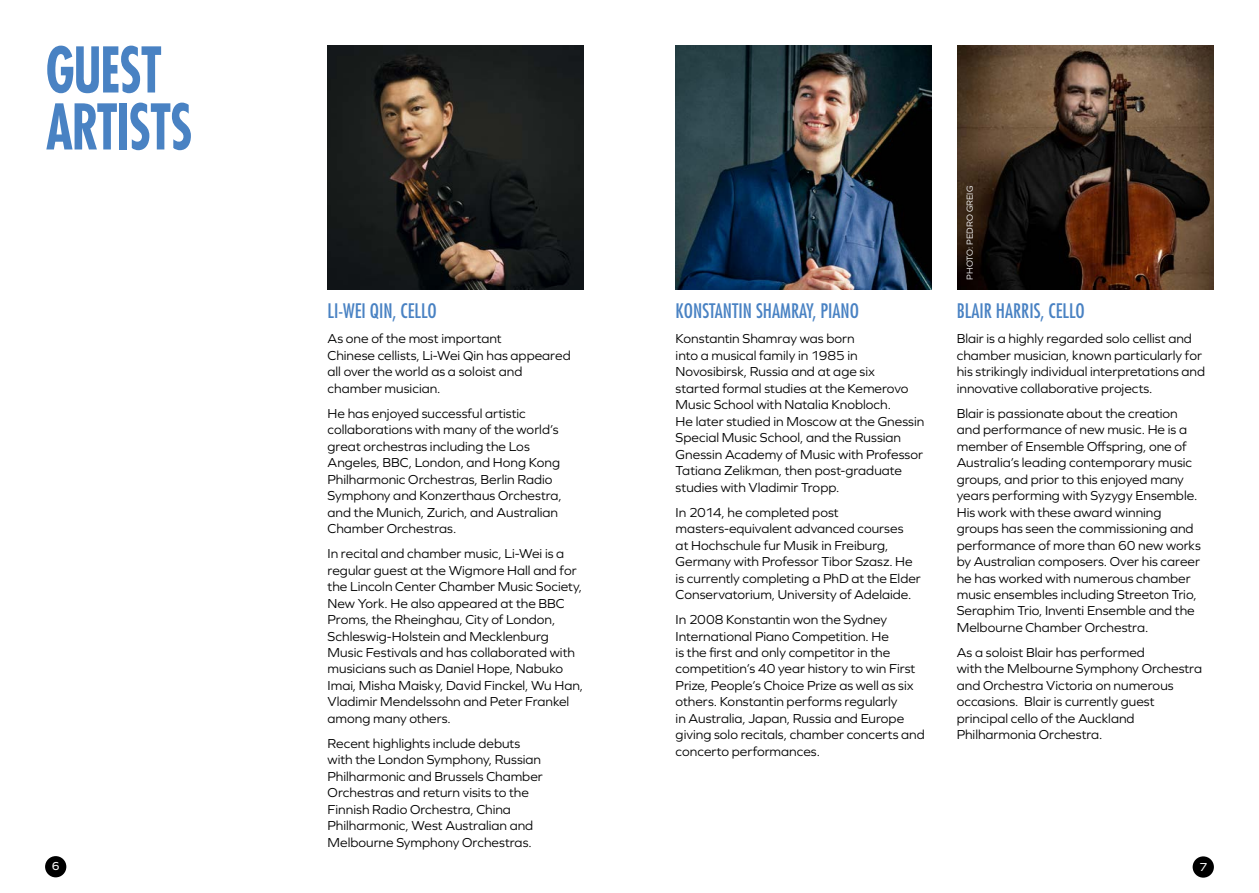
<style>
.page{position:relative;width:1259px;height:893px;background:#fff}
.page>*{position:absolute;margin:0;border:0;box-sizing:border-box;transform-origin:0 0}
.t1{font:700 condensed 61.2px/57px "Futura Std";letter-spacing:-.02em;color:#4982c3;scale:.83 1}
.t2{font:condensed 19.5px "Futura Std";color:#4982c3}
.t3{font:13.5px/16.5px "Graphie";color:#000101}
.t4{font:12px "Graphie";color:#fff}
.t5{font:9px "Graphie";color:#fff}
</style>
<div class="page">
<div style="left:45px;top:856px;width:21px;height:21px;background:#000;border-radius:50%"></div>
<div style="left:1192px;top:856px;width:22px;height:22px;background:#000;border-radius:50%"></div>
<img style="left:327px;top:46px;width:256px;height:243px">
<img style="left:675px;top:46px;width:256px;height:243px">
<img style="left:957px;top:46px;width:256px;height:243px">
<h1 class="t1" style="left:46px;top:42px;width:178px">GUEST<br>ARTISTS</h1>
<h2 class="t2" style="left:328px;top:299px;width:111px">LI-WEI QIN, CELLO</h2>
<p class="t3" style="left:328px;top:330px;width:245px">As one of the most important<br>Chinese cellists, Li-Wei Qin has appeared all over the world as a soloist and chamber musician.</p>
<p class="t3" style="left:328px;top:404px;width:236px">He has enjoyed successful artistic collaborations with many of the world’s great orchestras including the Los Angeles, BBC, London, and Hong Kong Philharmonic Orchestras, Berlin Radio Symphony and Konzerthaus Orchestra, and the Munich, Zurich, and Australian Chamber Orchestras.</p>
<p class="t3" style="left:328px;top:545px;width:257px">In recital and chamber music, Li-Wei is a regular guest at the Wigmore Hall and for the Lincoln Center Chamber Music Society, New York. He also appeared at the BBC Proms, the Rheinghau, City of London, Schleswig-Holstein and Mecklenburg Music Festivals and has collaborated with musicians such as Daniel Hope, Nabuko Imai, Misha Maisky, David Finckel, Wu Han, Vladimir Mendelssohn and Peter Frankel among many others.</p>
<p class="t3" style="left:328px;top:735px;width:217px">Recent highlights include debuts with the London Symphony, Russian Philharmonic and Brussels Chamber Orchestras and return visits to the Finnish Radio Orchestra, China Philharmonic, West Australian and Melbourne Symphony Orchestras.</p>
<h2 class="t2" style="left:675px;top:299px;width:185px">KONSTANTIN SHAMRAY, PIANO</h2>
<p class="t3" style="left:675px;top:330px;width:250px">Konstantin Shamray was born<br>into a musical family in 1985 in Novosibirsk, Russia and at age six<br>started formal studies at the Kemerovo Music School with Natalia Knobloch.<br>He later studied in Moscow at the Gnessin Special Music School, and the Russian Gnessin Academy of Music with Professor Tatiana Zelikman, then post-graduate studies with Vladimir Tropp.</p>
<p class="t3" style="left:675px;top:503px;width:247px">In 2014, he completed post masters-equivalent advanced courses<br>at Hochschule fur Musik in Freiburg, Germany with Professor Tibor Szasz. He is currently completing a PhD at the Elder Conservatorium, University of Adelaide.</p>
<p class="t3" style="left:675px;top:611px;width:251px">In 2008 Konstantin won the Sydney International Piano Competition. He<br>is the first and only competitor in the competition’s 40 year history to win First Prize, People’s Choice Prize as well as six others. Konstantin performs regularly<br>in Australia, Japan, Russia and Europe giving solo recitals, chamber concerts and concerto performances.</p>
<p class="t5" style="left:964px;top:280px;width:95px;rotate:-90deg">PHOTO: PEDRO GREIG</p>
<h2 class="t2" style="left:956px;top:299px;width:130px">BLAIR HARRIS, CELLO</h2>
<p class="t3" style="left:956px;top:330px;width:250px">Blair is a highly regarded solo cellist and chamber musician, known particularly for his strikingly individual interpretations and innovative collaborative projects.</p>
<p class="t3" style="left:956px;top:404px;width:246px">Blair is passionate about the creation and performance of new music. He is a member of Ensemble Offspring, one of Australia’s leading contemporary music groups, and prior to this enjoyed many years performing with Syzygy Ensemble.<br>His work with these award winning groups has seen the commissioning and performance of more than 60 new works by Australian composers. Over his career he has worked with numerous chamber music ensembles including Streeton Trio, Seraphim Trio, Inventi Ensemble and the Melbourne Chamber Orchestra.</p>
<p class="t3" style="left:956px;top:644px;width:247px">As a soloist Blair has performed<br>with the Melbourne Symphony Orchestra and Orchestra Victoria on numerous occasions. Blair is currently guest principal cello of the Auckland Philharmonia Orchestra.</p>
<p class="t4" style="left:52px;top:859px;width:9px">6</p>
<p class="t4" style="left:1199px;top:860px;width:9px">7</p>
</div>
